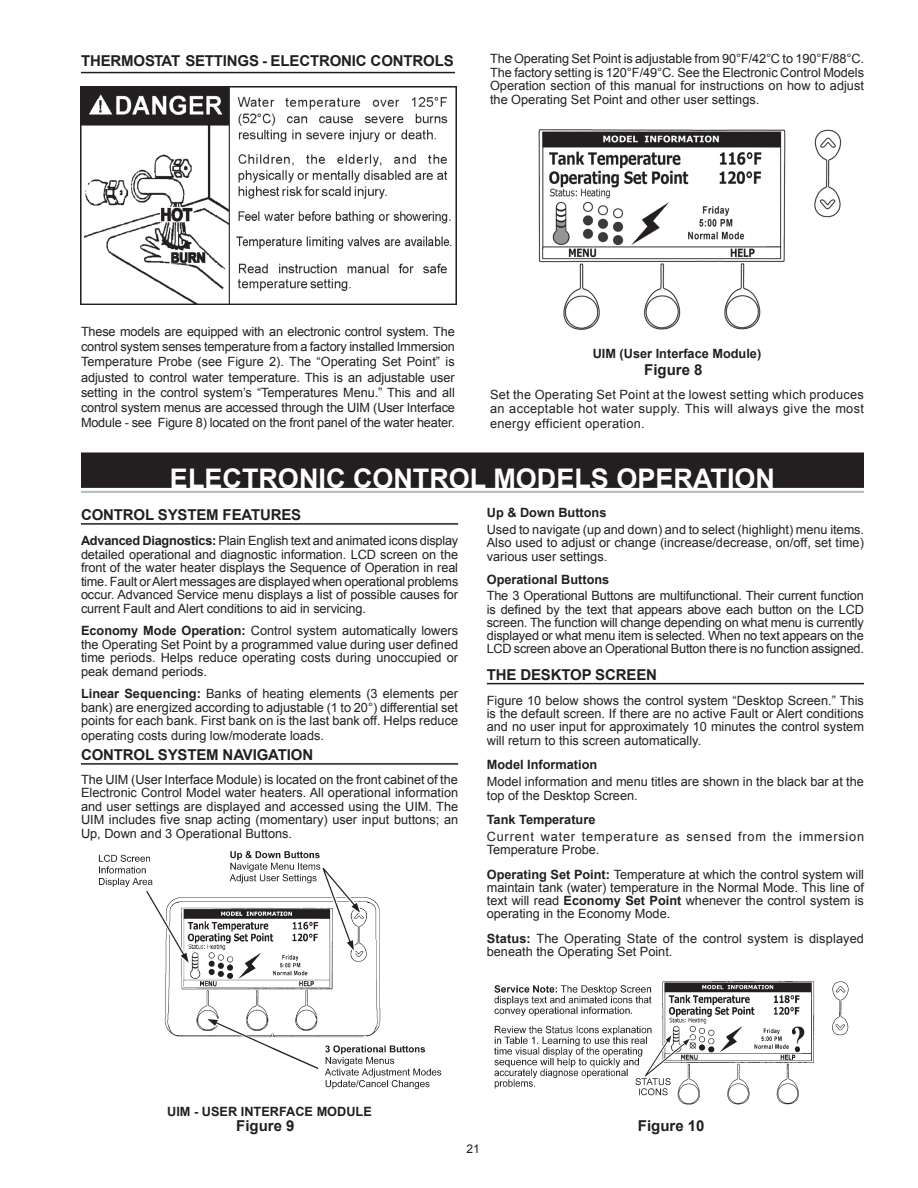
<style>
.page{position:relative;width:918px;height:1188px;background:#fff}
.page>*{position:absolute;margin:0;border:0;box-sizing:border-box;transform-origin:0 0}
.t1{font:700 27px "Arial";color:#fff}
.t2{font:700 15px "Arial";letter-spacing:-.01em;color:#231f20}
.t3{font:12.75px/13.5px "Arial";color:#231f20;text-align:justify}
.t4{font:12.75px/13.5px "Arial";letter-spacing:.025em;color:#231f20}
.t5{font:700 12.75px "Arial";color:#231f20}
.t6{font:12.75px/13px "Arial";letter-spacing:.06em;color:#231f20}
.t7{font:12px "Arial";color:#231f20}
.s1{font-weight:700}
</style>
<div class="page">
<hr style="left:81px;top:72px;width:374px;height:1px;background:#231f20">
<img style="left:81px;top:87px;width:375px;height:218px">
<img style="left:538px;top:129px;width:304px;height:201px">
<hr style="left:81px;top:523px;width:377px;height:2px;background:#231f20">
<hr style="left:81px;top:763px;width:377px;height:2px;background:#231f20">
<img style="left:98px;top:851px;width:344px;height:239px">
<hr style="left:487px;top:683px;width:377px;height:1px;background:#231f20">
<img style="left:494px;top:981px;width:355px;height:124px">
<div style="left:82px;top:453px;width:781px;height:34px;background:#231f20"></div>
<div style="left:81px;top:452px;width:783px;height:36px;border:2px solid #231f20"></div>
<hr style="left:81px;top:491px;width:783px;height:2px;background:#bcbdc0">
<p class="t2" style="left:81px;top:51px;width:374px">THERMOSTAT SETTINGS - ELECTRONIC CONTROLS</p>
<p class="t3" style="left:490px;top:52px;width:376px">The Operating Set Point is adjustable from 90°F/42°C to 190°F/88°C.<br>The factory setting is 120°F/49°C. See the Electronic Control Models Operation section of this manual for instructions on how to adjust the Operating Set Point and other user settings.</p>
<p class="t3" style="left:81px;top:324px;width:375px;line-height:15.1px">These models are equipped with an electronic control system. The control system senses temperature from a factory installed Immersion Temperature Probe (see Figure 2). The “Operating Set Point” is adjusted to control water temperature. This is an adjustable user setting in the control system’s “Temperatures Menu.” This and all control system menus are accessed through the UIM (User Interface Module - see Figure 8) located on the front panel of the water heater.</p>
<p class="t5" style="left:593px;top:345px;width:170px">UIM (User Interface Module)</p>
<p class="t2" style="left:644px;top:360px;width:60px">Figure 8</p>
<p class="t4" style="left:490px;top:388px;width:375px">Set the Operating Set Point at the lowest setting which produces an acceptable hot water supply. This will always give the most</p>
<p class="t4" style="left:490px;top:417px;width:156px">energy efficient operation.</p>
<h1 class="t1" style="left:170px;top:461px;width:607px">ELECTRONIC CONTROL MODELS OPERATION</h1>
<p class="t2" style="left:81px;top:505px;width:222px">CONTROL SYSTEM FEATURES</p>
<p class="t3" style="left:81px;top:534px;width:379px"><span class="s1">Advanced Diagnostics:</span> Plain English text and animated icons display detailed operational and diagnostic information. LCD screen on the front of the water heater displays the Sequence of Operation in real time. Fault or Alert messages are displayed when operational problems occur. Advanced Service menu displays a list of possible causes for current Fault and Alert conditions to aid in servicing.</p>
<p class="t3" style="left:81px;top:624px;width:379px"><span class="s1">Economy Mode Operation:</span> Control system automatically lowers the Operating Set Point by a programmed value during user defined time periods. Helps reduce operating costs during unoccupied or peak demand periods.</p>
<p class="t3" style="left:81px;top:687px;width:379px"><span class="s1">Linear Sequencing:</span> Banks of heating elements (3 elements per bank) are energized according to adjustable (1 to 20°) differential set points for each bank. First bank on is the last bank off. Helps reduce operating costs during low/moderate loads.</p>
<p class="t2" style="left:81px;top:745px;width:234px">CONTROL SYSTEM NAVIGATION</p>
<p class="t3" style="left:81px;top:773px;width:379px">The UIM (User Interface Module) is located on the front cabinet of the Electronic Control Model water heaters. All operational information and user settings are displayed and accessed using the UIM. The UIM includes five snap acting (momentary) user input buttons; an Up, Down and 3 Operational Buttons.</p>
<p class="t5" style="left:487px;top:504px;width:121px">Up &amp; Down Buttons</p>
<p class="t3" style="left:487px;top:523px;width:379px">Used to navigate (up and down) and to select (highlight) menu items.<br>Also used to adjust or change (increase/decrease, on/off, set time) various user settings.</p>
<p class="t5" style="left:487px;top:571px;width:124px">Operational Buttons</p>
<p class="t3" style="left:487px;top:590px;width:379px;line-height:13px">The 3 Operational Buttons are multifunctional. Their current function is defined by the text that appears above each button on the LCD screen. The function will change depending on what menu is currently displayed or what menu item is selected. When no text appears on the LCD screen above an Operational Button there is no function assigned.</p>
<p class="t2" style="left:487px;top:664px;width:172px">THE DESKTOP SCREEN</p>
<p class="t3" style="left:487px;top:694px;width:379px">Figure 10 below shows the control system “Desktop Screen.” This is the default screen. If there are no active Fault or Alert conditions and no user input for approximately 10 minutes the control system will return to this screen automatically.</p>
<p class="t5" style="left:487px;top:756px;width:112px">Model Information</p>
<p class="t3" style="left:487px;top:775px;width:379px">Model information and menu titles are shown in the black bar at the top of the Desktop Screen.</p>
<p class="t5" style="left:487px;top:811px;width:110px">Tank Temperature</p>
<p class="t6" style="left:487px;top:830px;width:379px">Current water temperature as sensed from the immersion<br>Temperature Probe.</p>
<p class="t3" style="left:487px;top:868px;width:379px;line-height:13px"><span class="s1">Operating Set Point:</span> Temperature at which the control system will maintain tank (water) temperature in the Normal Mode. This line of text will read <span class="s1">Economy Set Point</span> whenever the control system is operating in the Economy Mode.</p>
<p class="t3" style="left:487px;top:932px;width:379px;line-height:13px"><span class="s1">Status:</span> The Operating State of the control system is displayed beneath the Operating Set Point.</p>
<p class="t5" style="left:167px;top:1103px;width:206px">UIM - USER INTERFACE MODULE</p>
<p class="t2" style="left:236px;top:1116px;width:60px">Figure 9</p>
<p class="t7" style="left:467px;top:1141px;width:15px">21</p>
<p class="t2" style="left:638px;top:1115px;width:68px">Figure 10</p>
</div>
